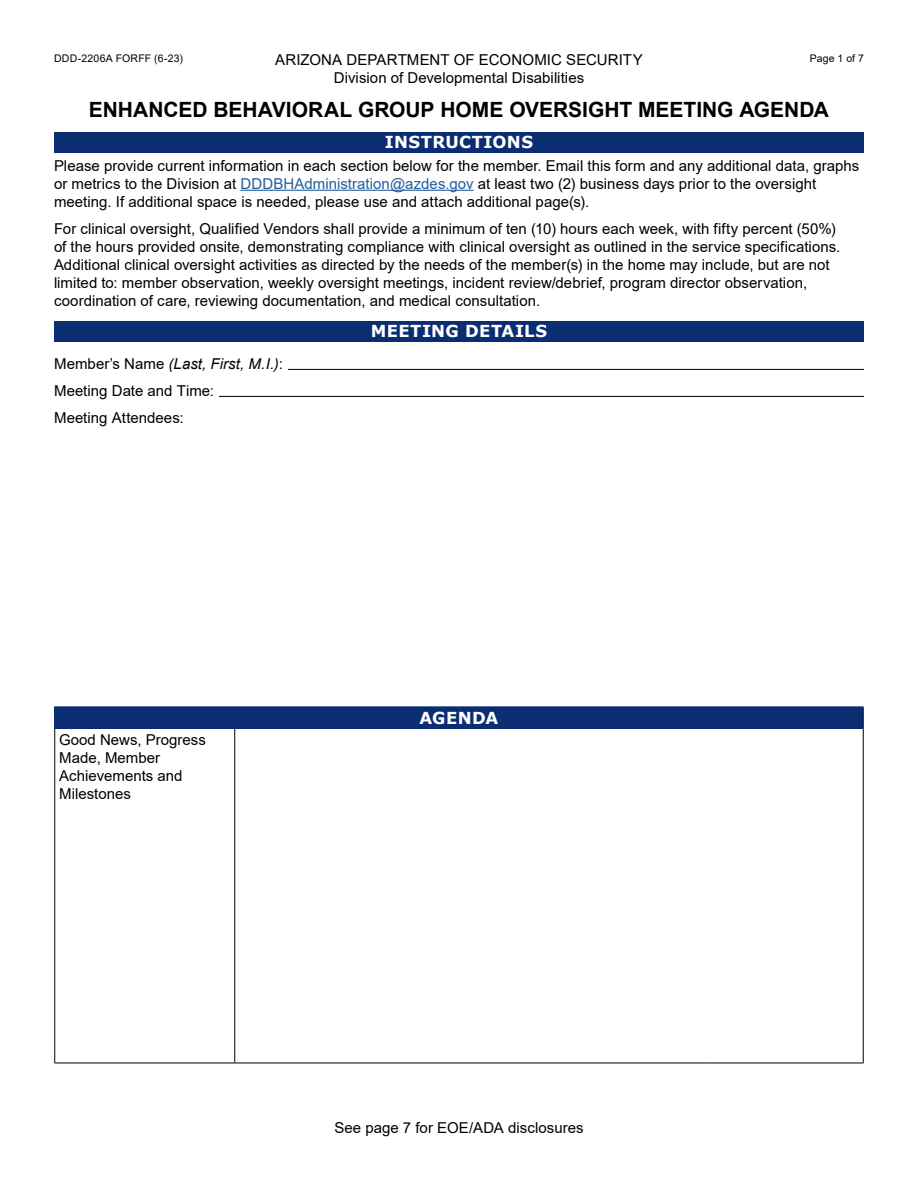
<style>
.page{position:relative;width:918px;height:1188px;background:#fff}
.page>*{position:absolute;margin:0;border:0;box-sizing:border-box;transform-origin:0 0}
.t1{font:700 21px "Arial";color:#000}
.t2{font:700 16.5px "Verdana";letter-spacing:.02em;color:#fff}
.t3{font:15px/18px "Arial";letter-spacing:.005em;color:#000}
.t4{font:10.5px "Arial";letter-spacing:.02em;color:#000}
.s1{color:#215e9e}
.s2{font-style:italic}
</style>
<div class="page">
<hr style="left:219px;top:396px;width:645px;height:1px;background:#000">
<hr style="left:288px;top:369px;width:576px;height:1px;background:#000">
<hr style="left:240px;top:190px;width:234px;height:1px;background:#215e9e">
<div style="left:55px;top:707px;width:808px;height:21px;background:#0b2d72"></div>
<svg style="left:863px;top:707px;width:1px;height:21px"></svg>
<hr style="left:54px;top:729px;width:1px;height:334px;background:#000">
<hr style="left:234px;top:729px;width:1px;height:334px;background:#000">
<hr style="left:863px;top:728px;width:1px;height:335px;background:#000">
<hr style="left:54px;top:1063px;width:181px;height:1px;background:#000">
<hr style="left:235px;top:1063px;width:475px;height:1px;background:#000">
<hr style="left:710px;top:1063px;width:154px;height:1px;background:#000">
<hr style="left:54px;top:706px;width:181px;height:1px;background:#0b2d72">
<svg style="left:54px;top:707px;width:1px;height:21px"></svg>
<hr style="left:235px;top:706px;width:475px;height:1px;background:#0b2d72">
<hr style="left:710px;top:706px;width:154px;height:1px;background:#0b2d72">
<hr style="left:54px;top:728px;width:181px;height:1px;background:#0b2d72">
<hr style="left:235px;top:728px;width:475px;height:1px;background:#0b2d72">
<hr style="left:710px;top:728px;width:153px;height:1px;background:#0b2d72">
<div style="left:54px;top:132px;width:810px;height:21px;background:#0b2d72"></div>
<div style="left:54px;top:321px;width:810px;height:21px;background:#0b2d72"></div>
<p class="t4" style="left:54px;top:51px;width:130px">DDD-2206A FORFF (6-23)</p>
<p class="t3" style="left:275px;top:51px;width:369px">ARIZONA DEPARTMENT OF ECONOMIC SECURITY</p>
<p class="t4" style="left:810px;top:51px;width:56px">Page 1 of 7</p>
<p class="t3" style="left:334px;top:69px;width:252px">Division of Developmental Disabilities</p>
<h1 class="t1" style="left:89px;top:94px;width:742px">ENHANCED BEHAVIORAL GROUP HOME OVERSIGHT MEETING AGENDA</h1>
<p class="t2" style="left:385px;top:131px;width:150px">INSTRUCTIONS</p>
<p class="t3" style="left:54px;top:156px;width:807px">Please provide current information in each section below for the member. Email this form and any additional data, graphs or metrics to the Division at <span class="s1">DDDBHAdministration@azdes.gov</span> at least two (2) business days prior to the oversight meeting. If additional space is needed, please use and attach additional page(s).</p>
<p class="t3" style="left:54px;top:219px;width:788px">For clinical oversight, Qualified Vendors shall provide a minimum of ten (10) hours each week, with fifty percent (50%) of the hours provided onsite, demonstrating compliance with clinical oversight as outlined in the service specifications.<br>Additional clinical oversight activities as directed by the needs of the member(s) in the home may include, but are not limited to: member observation, weekly oversight meetings, incident review/debrief, program director observation, coordination of care, reviewing documentation, and medical consultation.</p>
<p class="t2" style="left:371px;top:320px;width:178px">MEETING DETAILS</p>
<p class="t3" style="left:54px;top:350px;width:230px;line-height:27px">Member’s Name <span class="s2">(Last, First, M.I.)</span>:<br>Meeting Date and Time:<br>Meeting Attendees:</p>
<p class="t3" style="left:59px;top:731px;width:148px">Good News, Progress<br>Made, Member<br>Achievements and<br>Milestones</p>
<p class="t2" style="left:420px;top:706px;width:80px">AGENDA</p>
<p class="t3" style="left:334px;top:1119px;width:251px">See page 7 for EOE/ADA disclosures</p>
</div>
